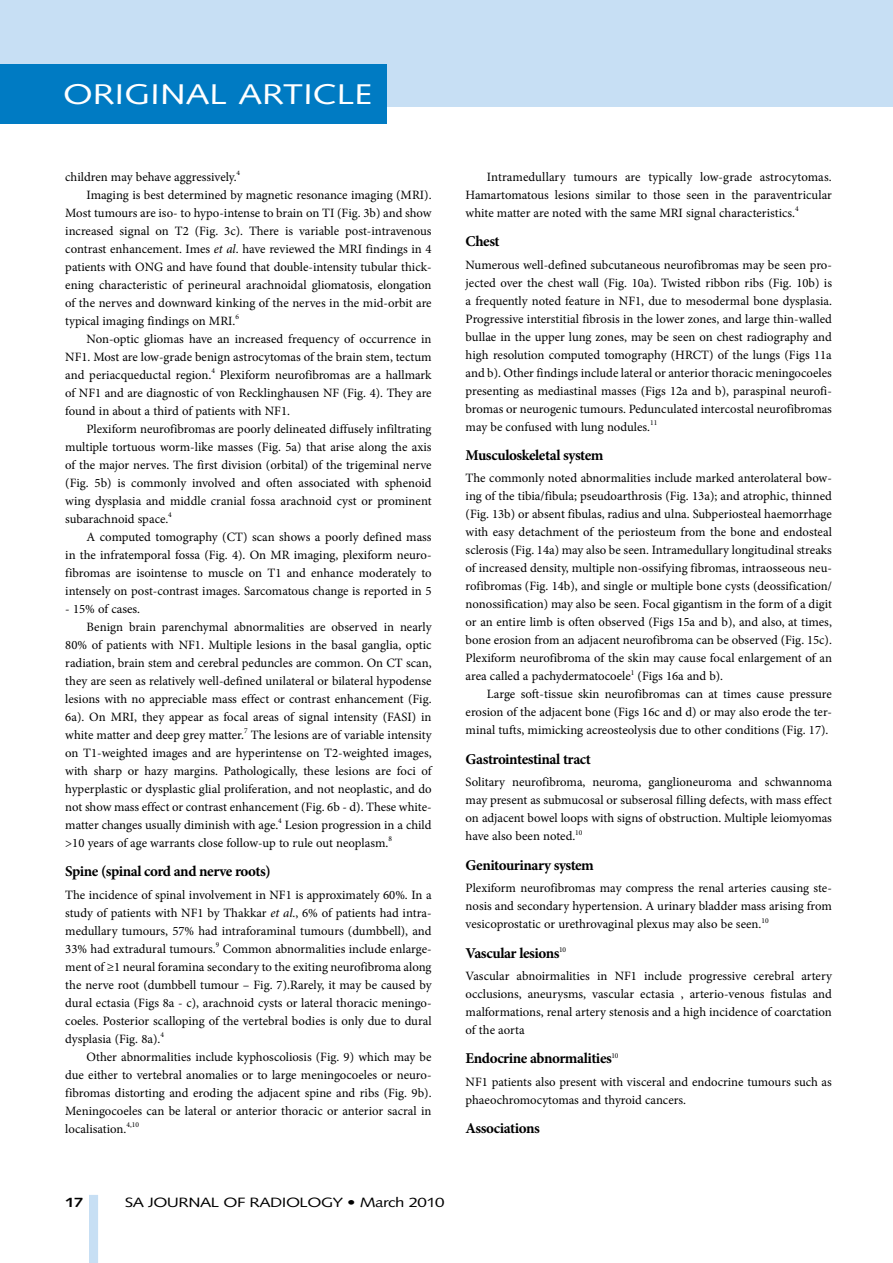
<style>
.page{position:relative;width:893px;height:1263px;background:#fff}
.page>*{position:absolute;margin:0;border:0;box-sizing:border-box;transform-origin:0 0}
.t1{font:28.5px "Syntax";color:#fff;scale:1.25 1}
.t2{font:700 15px "Minion Pro";letter-spacing:-.03em;color:#000}
.t3{font:13.5px "Syntax";letter-spacing:-.03em;color:#000;scale:1.25 1}
.t4{font:700 13.5px "Syntax";color:#000;scale:1.25 1}
.t5{font:12.75px/18px "Minion Pro";color:#000;text-align:justify}
.s1{font-style:italic}
</style>
<div class="page">
<div style="left:0;top:0;width:893px;height:106px;background:#c7dff4"></div>
<div style="left:0;top:64px;width:386px;height:59px;background:#007bc3"></div>
<div style="left:89px;top:1195px;width:9px;height:68px;background:#c7dff4"></div>
<h1 class="t1" style="left:63px;top:77px;width:249px">ORIGINAL ARTICLE</h1>
<p class="t5" style="left:65px;top:168px;width:176px">children may behave aggressively.<sup>4</sup></p>
<p class="t5" style="left:87px;top:186px;width:347px">Imaging is best determined by magnetic resonance imaging (MRI).</p>
<p class="t5" style="left:65px;top:204px;width:368px">Most tumours are iso- to hypo-intense to brain on TI (Fig. 3b) and show</p>
<p class="t5" style="left:65px;top:222px;width:368px">increased signal on T2 (Fig. 3c). There is variable post-intravenous</p>
<p class="t5" style="left:65px;top:240px;width:368px">contrast enhancement. Imes <span class="s1">et al</span>. have reviewed the MRI findings in 4</p>
<p class="t5" style="left:65px;top:258px;width:368px">patients with ONG and have found that double-intensity tubular thick-</p>
<p class="t5" style="left:65px;top:276px;width:368px">ening characteristic of perineural arachnoidal gliomatosis, elongation</p>
<p class="t5" style="left:65px;top:294px;width:368px">of the nerves and downward kinking of the nerves in the mid-orbit are</p>
<p class="t5" style="left:65px;top:312px;width:175px">typical imaging findings on MRI.<sup>6</sup></p>
<p class="t5" style="left:87px;top:330px;width:347px">Non-optic gliomas have an increased frequency of occurrence in</p>
<p class="t5" style="left:65px;top:348px;width:368px">NF1. Most are low-grade benign astrocytomas of the brain stem, tectum</p>
<p class="t5" style="left:65px;top:366px;width:368px">and periacqueductal region.<sup>4</sup> Plexiform neurofibromas are a hallmark</p>
<p class="t5" style="left:65px;top:384px;width:368px">of NF1 and are diagnostic of von Recklinghausen NF (Fig. 4). They are</p>
<p class="t5" style="left:65px;top:402px;width:226px">found in about a third of patients with NF1.</p>
<p class="t5" style="left:87px;top:420px;width:347px">Plexiform neurofibromas are poorly delineated diffusely infiltrating</p>
<p class="t5" style="left:65px;top:438px;width:368px">multiple tortuous worm-like masses (Fig. 5a) that arise along the axis</p>
<p class="t5" style="left:65px;top:456px;width:368px">of the major nerves. The first division (orbital) of the trigeminal nerve</p>
<p class="t5" style="left:65px;top:474px;width:368px">(Fig. 5b) is commonly involved and often associated with sphenoid</p>
<p class="t5" style="left:65px;top:492px;width:368px">wing dysplasia and middle cranial fossa arachnoid cyst or prominent</p>
<p class="t5" style="left:65px;top:510px;width:108px">subarachnoid space.<sup>4</sup></p>
<p class="t5" style="left:87px;top:528px;width:347px">A computed tomography (CT) scan shows a poorly defined mass</p>
<p class="t5" style="left:65px;top:546px;width:368px">in the infratemporal fossa (Fig. 4). On MR imaging, plexiform neuro-</p>
<p class="t5" style="left:65px;top:564px;width:368px">fibromas are isointense to muscle on T1 and enhance moderately to</p>
<p class="t5" style="left:65px;top:582px;width:368px">intensely on post-contrast images. Sarcomatous change is reported in 5</p>
<p class="t5" style="left:65px;top:600px;width:76px">- 15% of cases.</p>
<p class="t5" style="left:87px;top:618px;width:347px">Benign brain parenchymal abnormalities are observed in nearly</p>
<p class="t5" style="left:65px;top:636px;width:368px">80% of patients with NF1. Multiple lesions in the basal ganglia, optic</p>
<p class="t5" style="left:65px;top:654px;width:368px">radiation, brain stem and cerebral peduncles are common. On CT scan,</p>
<p class="t5" style="left:65px;top:672px;width:368px">they are seen as relatively well-defined unilateral or bilateral hypodense</p>
<p class="t5" style="left:65px;top:690px;width:368px">lesions with no appreciable mass effect or contrast enhancement (Fig.</p>
<p class="t5" style="left:65px;top:708px;width:368px">6a). On MRI, they appear as focal areas of signal intensity (FASI) in</p>
<p class="t5" style="left:65px;top:726px;width:368px">white matter and deep grey matter.<sup>7</sup> The lesions are of variable intensity</p>
<p class="t5" style="left:65px;top:744px;width:368px">on T1-weighted images and are hyperintense on T2-weighted images,</p>
<p class="t5" style="left:65px;top:762px;width:368px">with sharp or hazy margins. Pathologically, these lesions are foci of</p>
<p class="t5" style="left:65px;top:780px;width:368px">hyperplastic or dysplastic glial proliferation, and not neoplastic, and do</p>
<p class="t5" style="left:65px;top:798px;width:368px">not show mass effect or contrast enhancement (Fig. 6b - d). These white-</p>
<p class="t5" style="left:65px;top:816px;width:368px">matter changes usually diminish with age.<sup>4</sup> Lesion progression in a child</p>
<p class="t5" style="left:65px;top:834px;width:328px">&gt;10 years of age warrants close follow-up to rule out neoplasm.<sup>8</sup></p>
<p class="t2" style="left:65px;top:861px;width:207px">Spine (spinal cord and nerve roots)</p>
<p class="t5" style="left:65px;top:886px;width:368px">The incidence of spinal involvement in NF1 is approximately 60%. In a study of patients with NF1 by Thakkar <span class="s1">et al</span>., 6% of patients had intra&shy;medullary tumours, 57% had intraforaminal tumours (dumbbell), and 33% had extradural tumours.<sup>9</sup> Common abnormalities include enlarge&shy;ment of ≥1 neural foramina secondary to the exiting neurofibroma along the nerve root (dumbbell tumour – Fig. 7).Rarely, it may be caused by dural ectasia (Figs 8a - c), arachnoid cysts or lateral thoracic meningo&shy;coeles. Posterior scalloping of the vertebral bodies is only due to dural dysplasia (Fig. 8a).<sup>4</sup></p>
<p class="t5" style="left:65px;top:1048px;width:368px;text-indent:21px">Other abnormalities include kyphoscoliosis (Fig. 9) which may be due either to vertebral anomalies or to large meningocoeles or neuro&shy;fibromas distorting and eroding the adjacent spine and ribs (Fig. 9b).<br>Meningocoeles can be lateral or anterior thoracic or anterior sacral in localisation.<sup>4,10</sup></p>
<p class="t5" style="left:466px;top:168px;width:368px;text-indent:21px">Intramedullary tumours are typically low-grade astrocytomas.<br>Hamartomatous lesions similar to those seen in the paraventricular white matter are noted with the same MRI signal characteristics.<sup>4</sup></p>
<p class="t2" style="left:466px;top:231px;width:36px">Chest</p>
<p class="t5" style="left:466px;top:256px;width:368px">Numerous well-defined subcutaneous neurofibromas may be seen pro&shy;jected over the chest wall (Fig. 10a). Twisted ribbon ribs (Fig. 10b) is a frequently noted feature in NF1, due to mesodermal bone dysplasia.<br>Progressive interstitial fibrosis in the lower zones, and large thin-walled bullae in the upper lung zones, may be seen on chest radiography and high resolution computed tomography (HRCT) of the lungs (Figs 11a and b). Other findings include lateral or anterior thoracic meningocoeles presenting as mediastinal masses (Figs 12a and b), paraspinal neurofi&shy;bromas or neurogenic tumours. Pedunculated intercostal neurofibromas may be confused with lung nodules.<sup>11</sup></p>
<p class="t2" style="left:466px;top:445px;width:139px">Musculoskeletal system</p>
<p class="t5" style="left:466px;top:469px;width:368px">The commonly noted abnormalities include marked anterolateral bow&shy;ing of the tibia/fibula; pseudoarthrosis (Fig. 13a); and atrophic, thinned (Fig. 13b) or absent fibulas, radius and ulna. Subperiosteal haemorrhage with easy detachment of the periosteum from the bone and endosteal sclerosis (Fig. 14a) may also be seen. Intramedullary longitudinal streaks of increased density, multiple non-ossifying fibromas, intraosseous neu&shy;rofibromas (Fig. 14b), and single or multiple bone cysts (deossification/ nonossification) may also be seen. Focal gigantism in the form of a digit or an entire limb is often observed (Figs 15a and b), and also, at times, bone erosion from an adjacent neurofibroma can be observed (Fig. 15c).<br>Plexiform neurofibroma of the skin may cause focal enlargement of an area called a pachydermatocoele<sup>1</sup> (Figs 16a and b).</p>
<p class="t5" style="left:466px;top:685px;width:368px;text-indent:21px">Large soft-tissue skin neurofibromas can at times cause pressure erosion of the adjacent bone (Figs 16c and d) or may also erode the ter&shy;minal tufts, mimicking acreosteolysis due to other conditions (Fig. 17).</p>
<p class="t2" style="left:466px;top:749px;width:127px">Gastrointestinal tract</p>
<p class="t5" style="left:466px;top:773px;width:368px">Solitary neurofibroma, neuroma, ganglioneuroma and schwannoma may present as submucosal or subserosal filling defects, with mass effect on adjacent bowel loops with signs of obstruction. Multiple leiomyomas have also been noted.<sup>10</sup></p>
<p class="t2" style="left:466px;top:854px;width:130px">Genitourinary system</p>
<p class="t5" style="left:466px;top:879px;width:368px">Plexiform neurofibromas may compress the renal arteries causing ste&shy;nosis and secondary hypertension. A urinary bladder mass arising from vesicoprostatic or urethrovaginal plexus may also be seen.<sup>10</sup></p>
<p class="t2" style="left:466px;top:942px;width:102px">Vascular lesions<sup>10</sup></p>
<p class="t5" style="left:466px;top:967px;width:368px">Vascular abnoirmalities in NF1 include progressive cerebral artery occlusions, aneurysms, vascular ectasia , arterio-venous fistulas and malformations, renal artery stenosis and a high incidence of coarctation of the aorta</p>
<p class="t2" style="left:466px;top:1048px;width:154px">Endocrine abnormalities<sup>10</sup></p>
<p class="t5" style="left:466px;top:1072px;width:368px">NF1 patients also present with visceral and endocrine tumours such as phaeochromocytomas and thyroid cancers.</p>
<p class="t2" style="left:466px;top:1118px;width:76px">Associations</p>
<p class="t4" style="left:65px;top:1194px;width:16px">17</p>
<p class="t3" style="left:125px;top:1194px;width:257px">SA JOURNAL OF RADIOLOGY • March 2010</p>
</div>
